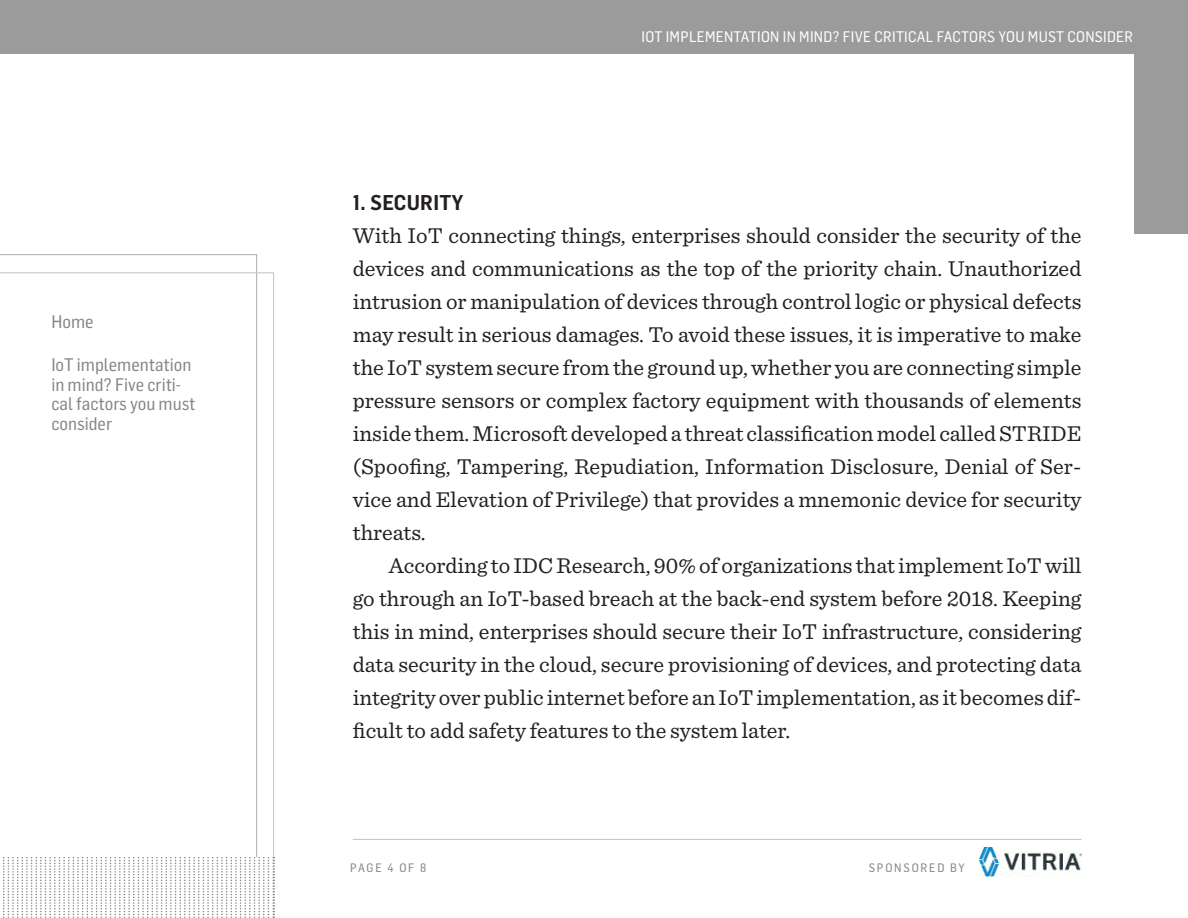
<style>
.page{position:relative;width:1188px;height:918px;background:#fff}
.page>*{position:absolute;margin:0;border:0;box-sizing:border-box;transform-origin:0 0}
.body_copy-first_para{font:22.5px/33px "Sentinel";color:#231f20;text-align:justify}
.body_copy{font:22.5px/33px "Sentinel";color:#231f20;text-align:justify}
.subhead{font:600 21px "Flama Semicondensed";letter-spacing:.01em;color:#231f20}
.t1{font:17.85px/19.5px "Flama Semicondensed Basic";color:#858688}
.t2{font:15px "Flama Semicondensed Basic";letter-spacing:.02em;color:#fff}
.t3{font:12px "Flama Semicondensed Basic";letter-spacing:.15em;color:#858688}
</style>
<div class="page">
<svg style="left:0;top:272px;width:274px;height:585px"></svg>
<hr style="left:353px;top:839px;width:728px;height:1px;background:#c3c4c6">
<img style="left:980px;top:847px;width:102px;height:30px">
<div style="left:1134px;top:0;width:54px;height:234px;background:#9c9b9b"></div>
<div style="left:0;top:0;width:1188px;height:54px;background:#9c9b9b"></div>
<svg style="left:3px;top:857px;width:271px;height:61px"></svg>
<p class="t1" style="left:51px;top:311px;width:44px">Home</p>
<p class="t1" style="left:51px;top:354px;width:146px">IoT implementation in mind? Five criti&shy;cal factors you must consider</p>
<p class="t2" style="left:642px;top:27px;width:493px">IOT IMPLEMENTATION IN MIND? FIVE CRITICAL FACTORS YOU MUST CONSIDER</p>
<p class="subhead" style="left:353px;top:189px;width:112px">1. SECURITY</p>
<p class="body_copy-first_para" style="left:353px;top:218px;width:730px">With IoT connecting things, enterprises should consider the security of the devices and communications as the top of the priority chain. Unauthorized intrusion or manipulation of devices through control logic or physical defects may result in serious damages. To avoid these issues, it is imperative to make the IoT system secure from the ground up, whether you are connecting simple pressure sensors or complex factory equipment with thousands of elements inside them. Microsoft developed a threat classification model called STRIDE (Spoofing, Tampering, Repudiation, Information Disclosure, Denial of Ser&shy;vice and Elevation of Privilege) that provides a mnemonic device for security threats.</p>
<p class="body_copy" style="left:353px;top:548px;width:730px;text-indent:36px">According to IDC Research, 90% of organizations that implement IoT will go through an IoT-based breach at the back-end system before 2018. Keeping this in mind, enterprises should secure their IoT infrastructure, considering data security in the cloud, secure provisioning of devices, and protecting data integrity over public internet before an IoT implementation, as it becomes dif&shy;ficult to add safety features to the system later.</p>
<p class="t3" style="left:350px;top:860px;width:78px">PAGE 4 OF 8</p>
<p class="t3" style="left:869px;top:860px;width:98px">SPONSORED BY</p>
</div>
